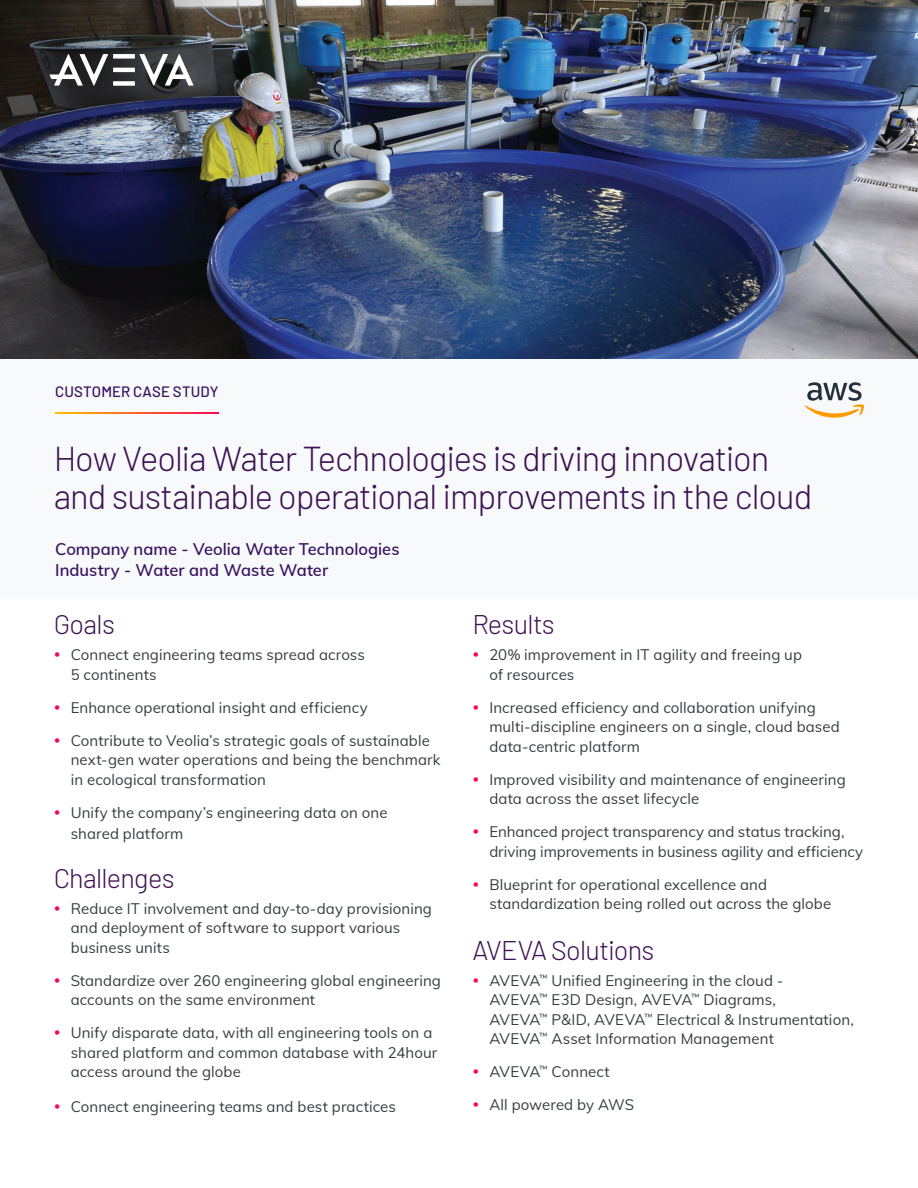
<style>
.page{position:relative;width:918px;height:1188px;background:#fff}
.page>*{position:absolute;margin:0;border:0;box-sizing:border-box;transform-origin:0 0}
.H2_Doc_Title{font:300 34.5px/37.5px "Barlow";letter-spacing:-.03em;color:#3d1152}
.H2_Doc_Title-2{font:300 27px "Barlow";letter-spacing:-.025em;color:#3d1152}
.Cover_-_Company_Name{font:600 16.5px/21px "Muli";color:#371260}
.t1{font:15px/19.5px "Muli";letter-spacing:.005em;color:#363d42}
.Doc_Content_Type{font:500 15px "Barlow";letter-spacing:.01em;color:#371260}
</style>
<div class="page">
<div style="left:0;top:351px;width:918px;height:247px;background:#f8f9fa"></div>
<img style="left:0;top:0;width:918px;height:359px">
<svg style="left:55px;top:412px;width:163px;height:2px"></svg>
<div style="left:113px;top:81px;width:22px;height:5px;background:#fff"></div>
<hr style="left:113px;top:68px;width:22px;height:4px;background:#fff">
<div style="left:113px;top:54px;width:22px;height:5px;background:#fff"></div>
<svg style="left:49px;top:54px;width:59px;height:32px"></svg>
<svg style="left:139px;top:54px;width:55px;height:32px"></svg>
<svg style="left:805px;top:382px;width:59px;height:36px"></svg>
<p class="Doc_Content_Type" style="left:55px;top:381px;width:165px">CUSTOMER CASE STUDY</p>
<p class="H2_Doc_Title" style="left:54px;top:438px;width:760px">How Veolia Water Technologies is driving innovation and sustainable operational improvements in the cloud</p>
<p class="Cover_-_Company_Name" style="left:55px;top:538px;width:346px">Company name - Veolia Water Technologies<br>Industry - Water and Waste Water</p>
<p class="H2_Doc_Title-2" style="left:54px;top:605px;width:63px">Goals</p>
<p class="t1" style="left:71px;top:644px;width:296px">Connect engineering teams spread across<br>5 continents</p>
<p class="t1" style="left:71px;top:697px;width:299px">Enhance operational insight and efficiency</p>
<p class="t1" style="left:71px;top:730px;width:372px">Contribute to Veolia’s strategic goals of sustainable next-gen water operations and being the benchmark in ecological transformation</p>
<p class="t1" style="left:71px;top:801px;width:318px;line-height:21px">Unify the company’s engineering data on one shared platform</p>
<p class="H2_Doc_Title-2" style="left:54px;top:858px;width:122px">Challenges</p>
<p class="t1" style="left:71px;top:898px;width:363px">Reduce IT involvement and day-to-day provisioning and deployment of software to support various business units</p>
<p class="t1" style="left:71px;top:970px;width:372px">Standardize over 260 engineering global engineering accounts on the same environment</p>
<p class="t1" style="left:71px;top:1022px;width:368px">Unify disparate data, with all engineering tools on a shared platform and common database with 24hour access around the globe</p>
<p class="t1" style="left:71px;top:1096px;width:327px">Connect engineering teams and best practices</p>
<p class="H2_Doc_Title-2" style="left:472px;top:605px;width:84px">Results</p>
<p class="t1" style="left:489px;top:644px;width:314px">20% improvement in IT agility and freeing up of resources</p>
<p class="t1" style="left:489px;top:697px;width:352px">Increased efficiency and collaboration unifying multi-discipline engineers on a single, cloud based data-centric platform</p>
<p class="t1" style="left:489px;top:769px;width:358px">Improved visibility and maintenance of engineering data across the asset lifecycle</p>
<p class="t1" style="left:489px;top:821px;width:375px">Enhanced project transparency and status tracking, driving improvements in business agility and efficiency</p>
<p class="t1" style="left:489px;top:874px;width:343px">Blueprint for operational excellence and standardization being rolled out across the globe</p>
<p class="H2_Doc_Title-2" style="left:472px;top:930px;width:184px">AVEVA Solutions</p>
<p class="t1" style="left:489px;top:970px;width:366px">AVEVA<sup>™</sup> Unified Engineering in the cloud -<br>AVEVA<sup>™</sup> E3D Design, AVEVA<sup>™</sup> Diagrams,<br>AVEVA<sup>™</sup> P&amp;ID, AVEVA<sup>™</sup> Electrical &amp; Instrumentation, AVEVA<sup>™</sup> Asset Information Management</p>
<p class="t1" style="left:489px;top:1061px;width:122px">AVEVA<sup>™</sup> Connect</p>
<p class="t1" style="left:489px;top:1094px;width:146px">All powered by AWS</p>
</div>
